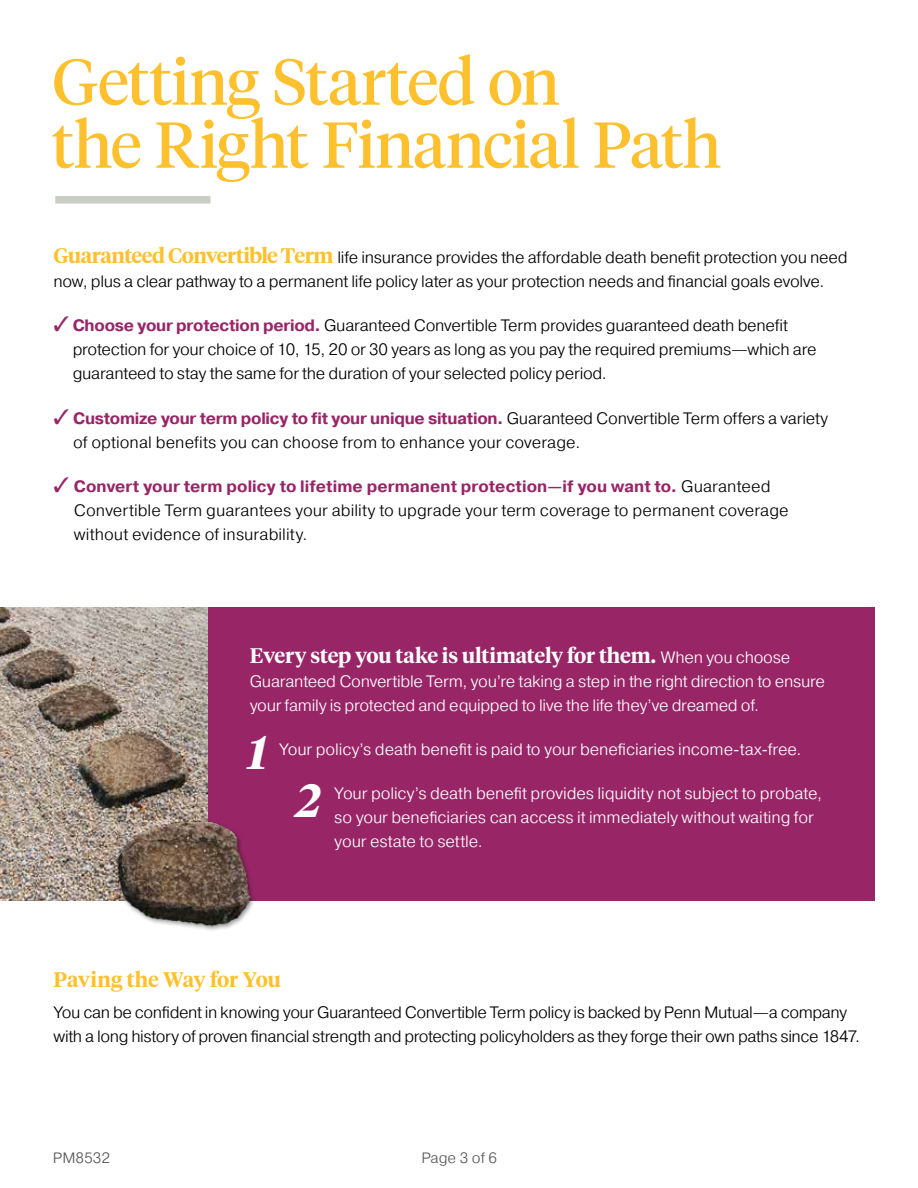
<style>
.page{position:relative;width:918px;height:1188px;background:#fff}
.page>*{position:absolute;margin:0;border:0;box-sizing:border-box;transform-origin:0 0}
.t1{font:64.5px/63px "Tiempos Headline";letter-spacing:-.01em;color:#fec02d}
.t2{font:italic 600 46.5px "Tiempos Headline";color:#fff}
.t3{font:600 21px "Tiempos Headline";letter-spacing:-.01em;color:#fff}
.t4{font:600 21px "Tiempos Headline";color:#fec02d}
.t5{font:300 16.5px/24px "Pragmatica";letter-spacing:-.015em;color:#000}
.t6{font:300 16.5px/24px "Pragmatica";letter-spacing:-.01em;color:#fff}
.t7{font:300 15px "Pragmatica";color:#58595b}
.s1{font-family:"Tiempos Headline";font-weight:600;font-size:21px;color:#fec02d}
.s2{color:#982667}
.s3{font-weight:700;color:#982667}
.s4{font-family:"Pragmatica";font-weight:300;font-size:16.5px}
</style>
<div class="page">
<div style="left:0;top:607px;width:874px;height:293px;background:#982667"></div>
<img style="left:0;top:607px;width:207px;height:293px">
<img style="left:110px;top:815px;width:147px;height:116px">
<div style="left:55px;top:196px;width:156px;height:8px;background:#cacdc6"></div>
<h1 class="t1" style="left:52px;top:47px;width:670px">Getting Started on<br>the Right Financial Path</h1>
<p class="t5" style="left:53px;top:245px;width:796px"><span class="s1">Guaranteed Convertible Term</span> life insurance provides the affordable death benefit protection you need now, plus a clear pathway to a permanent life policy later as your protection needs and financial goals evolve.</p>
<p class="t5" style="left:73px;top:313px;width:745px;text-indent:-19px"><span class="s2">✓</span> <span class="s3">Choose your protection period.</span> Guaranteed Convertible Term provides guaranteed death benefit protection for your choice of 10, 15, 20 or 30 years as long as you pay the required premiums—which are guaranteed to stay the same for the duration of your selected policy period.</p>
<p class="t5" style="left:73px;top:406px;width:757px;text-indent:-20px"><span class="s2">✓</span> <span class="s3">Customize your term policy to fit your unique situation.</span> Guaranteed Convertible Term offers a variety of optional benefits you can choose from to enhance your coverage.</p>
<p class="t5" style="left:74px;top:474px;width:716px;text-indent:-20px"><span class="s2">✓</span> <span class="s3">Convert your term policy to lifetime permanent protection—if you want to.</span> Guaranteed<br>Convertible Term guarantees your ability to upgrade your term coverage to permanent coverage without evidence of insurability.</p>
<p class="t3" style="left:250px;top:641px;width:542px">Every step you take is ultimately for them. <span class="s4">When you choose</span></p>
<p class="t6" style="left:250px;top:669px;width:577px">Guaranteed Convertible Term, you’re taking a step in the right direction to ensure your family is protected and equipped to live the life they’ve dreamed of.</p>
<p class="t6" style="left:279px;top:737px;width:524px">Your policy’s death benefit is paid to your beneficiaries income-tax-free.</p>
<p class="t6" style="left:334px;top:781px;width:489px">Your policy’s death benefit provides liquidity not subject to probate, so your beneficiaries can access it immediately without waiting for your estate to settle.</p>
<h2 class="t2" style="left:247px;top:720px;width:21px">1</h2>
<h2 class="t2" style="left:296px;top:768px;width:27px">2</h2>
<p class="t4" style="left:54px;top:965px;width:229px">Paving the Way for You</p>
<p class="t5" style="left:54px;top:1000px;width:808px">You can be confident in knowing your Guaranteed Convertible Term policy is backed by Penn Mutual—a company with a long history of proven financial strength and protecting policyholders as they forge their own paths since 1847.</p>
<p class="t7" style="left:53px;top:1149px;width:59px">PM8532</p>
<p class="t7" style="left:421px;top:1149px;width:77px">Page 3 of 6</p>
</div>
